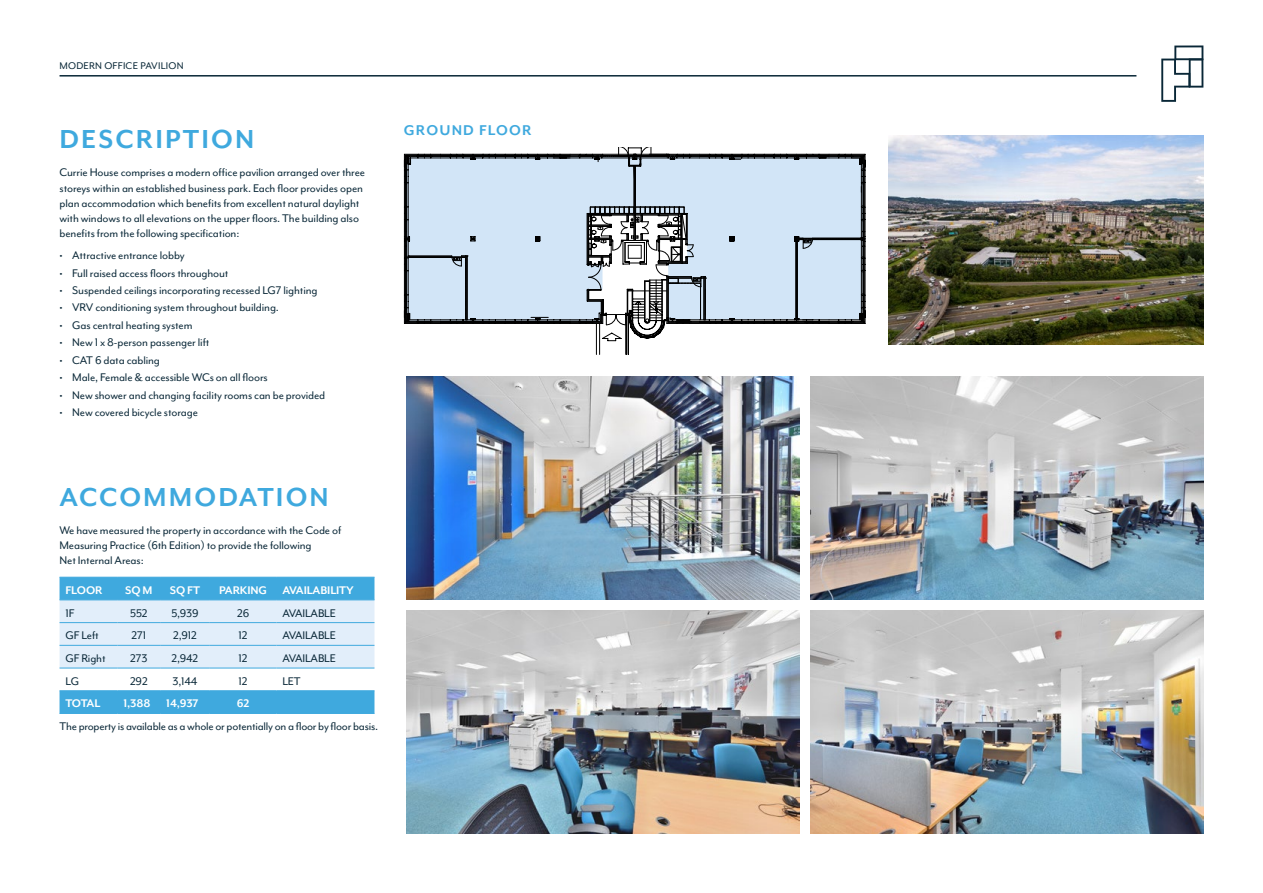
<style>
.page{position:relative;width:1263px;height:893px;background:#fff}
.page>*{position:absolute;margin:0;border:0;box-sizing:border-box;transform-origin:0 0}
.t1{font:700 30px "Mr Eaves Mod OT";letter-spacing:.07em;color:#3fa9de}
.t2{font:700 16.35px "Mr Eaves Mod OT";letter-spacing:.07em;color:#3fa9de}
.t3{font:12.75px/15.3px "Mr Eaves Mod OT";letter-spacing:-.01em;color:#092737}
.t4{font:700 12.75px "Mr Eaves Mod OT";letter-spacing:-.01em;color:#fff}
.t5{font:11.1px "Mr Eaves Mod OT";letter-spacing:.02em;color:#092737}
</style>
<div class="page">
<hr style="left:60px;top:75px;width:1076px;height:2px;background:#092737">
<svg style="left:60px;top:578px;width:314px;height:90px;background:#b8dcf2"></svg>
<div style="left:60px;top:691px;width:314px;height:22px;background:#3fa9de"></div>
<hr style="left:60px;top:577px;width:58px;height:1px;background:#3fa9de">
<hr style="left:118px;top:577px;width:42px;height:1px;background:#3fa9de">
<hr style="left:160px;top:577px;width:50px;height:1px;background:#3fa9de">
<hr style="left:210px;top:577px;width:66px;height:1px;background:#3fa9de">
<hr style="left:276px;top:577px;width:98px;height:1px;background:#3fa9de">
<hr style="left:60px;top:599px;width:58px;height:1px;background:#3fa9de">
<hr style="left:118px;top:599px;width:42px;height:1px;background:#3fa9de">
<hr style="left:160px;top:599px;width:50px;height:1px;background:#3fa9de">
<hr style="left:210px;top:599px;width:66px;height:1px;background:#3fa9de">
<hr style="left:276px;top:599px;width:98px;height:1px;background:#3fa9de">
<hr style="left:60px;top:622px;width:58px;height:1px;background:#3fa9de">
<hr style="left:118px;top:622px;width:42px;height:1px;background:#3fa9de">
<hr style="left:160px;top:622px;width:50px;height:1px;background:#3fa9de">
<hr style="left:210px;top:622px;width:66px;height:1px;background:#3fa9de">
<hr style="left:276px;top:622px;width:98px;height:1px;background:#3fa9de">
<hr style="left:60px;top:645px;width:58px;height:1px;background:#3fa9de">
<hr style="left:118px;top:645px;width:42px;height:1px;background:#3fa9de">
<hr style="left:160px;top:645px;width:50px;height:1px;background:#3fa9de">
<hr style="left:210px;top:645px;width:66px;height:1px;background:#3fa9de">
<hr style="left:276px;top:645px;width:98px;height:1px;background:#3fa9de">
<hr style="left:60px;top:668px;width:58px;height:1px;background:#3fa9de">
<hr style="left:118px;top:668px;width:42px;height:1px;background:#3fa9de">
<hr style="left:160px;top:668px;width:50px;height:1px;background:#3fa9de">
<hr style="left:210px;top:668px;width:66px;height:1px;background:#3fa9de">
<hr style="left:276px;top:668px;width:98px;height:1px;background:#3fa9de">
<hr style="left:60px;top:690px;width:58px;height:1px;background:#3fa9de">
<hr style="left:118px;top:690px;width:42px;height:1px;background:#3fa9de">
<hr style="left:160px;top:690px;width:50px;height:1px;background:#3fa9de">
<hr style="left:210px;top:690px;width:66px;height:1px;background:#3fa9de">
<hr style="left:276px;top:690px;width:98px;height:1px;background:#3fa9de">
<hr style="left:60px;top:713px;width:58px;height:1px;background:#3fa9de">
<hr style="left:118px;top:713px;width:42px;height:1px;background:#3fa9de">
<hr style="left:160px;top:713px;width:50px;height:1px;background:#3fa9de">
<hr style="left:210px;top:713px;width:66px;height:1px;background:#3fa9de">
<hr style="left:276px;top:713px;width:98px;height:1px;background:#3fa9de">
<img style="left:407px;top:377px;width:392px;height:223px">
<img style="left:811px;top:377px;width:392px;height:223px">
<img style="left:407px;top:611px;width:392px;height:222px">
<img style="left:811px;top:611px;width:392px;height:222px">
<svg style="left:1161px;top:45px;width:42px;height:57px"></svg>
<hr style="left:599px;top:323px;width:1px;height:31px;background:#000">
<hr style="left:596px;top:323px;width:1px;height:31px;background:#000">
<svg style="left:404px;top:182px;width:2px;height:26px"></svg>
<svg style="left:404px;top:154px;width:15px;height:17px"></svg>
<hr style="left:626px;top:315px;width:1px;height:39px;background:#000">
<hr style="left:628px;top:315px;width:1px;height:39px;background:#000">
<svg style="left:406px;top:155px;width:222px;height:186px;background:#cbdbea"></svg>
<svg style="left:430px;top:154px;width:151px;height:6px"></svg>
<svg style="left:587px;top:147px;width:279px;height:192px"></svg>
<img style="left:889px;top:135px;width:314px;height:210px">
<p class="t5" style="left:60px;top:59px;width:126px">MODERN OFFICE PAVILION</p>
<h1 class="t1" style="left:60px;top:122px;width:196px">DESCRIPTION</h1>
<p class="t3" style="left:60px;top:165px;width:307px">Currie House comprises a modern office pavilion arranged over three storeys within an established business park. Each floor provides open plan accommodation which benefits from excellent natural daylight with windows to all elevations on the upper floors. The building also benefits from the following specification:</p>
<p class="t3" style="left:60px;top:248px;width:127px">• Attractive entrance lobby</p>
<p class="t3" style="left:60px;top:265px;width:171px">• Full raised access floors throughout</p>
<p class="t3" style="left:60px;top:282px;width:259px">• Suspended ceilings incorporating recessed LG7 lighting</p>
<p class="t3" style="left:60px;top:300px;width:221px">• VRV conditioning system throughout building.</p>
<p class="t3" style="left:60px;top:317px;width:135px">• Gas central heating system</p>
<p class="t3" style="left:60px;top:335px;width:151px">• New 1 x 8-person passenger lift</p>
<p class="t3" style="left:60px;top:352px;width:102px">• CAT 6 data cabling</p>
<p class="t3" style="left:60px;top:370px;width:210px">• Male, Female &amp; accessible WCs on all floors</p>
<p class="t3" style="left:60px;top:387px;width:267px">• New shower and changing facility rooms can be provided</p>
<p class="t3" style="left:60px;top:404px;width:140px">• New covered bicycle storage</p>
<p class="t2" style="left:404px;top:121px;width:129px">GROUND FLOOR</p>
<h1 class="t1" style="left:60px;top:480px;width:271px">ACCOMMODATION</h1>
<p class="t3" style="left:60px;top:522px;width:283px">We have measured the property in accordance with the Code of<br>Measuring Practice (6th Edition) to provide the following<br>Net Internal Areas:</p>
<p class="t4" style="left:66px;top:583px;width:39px">FLOOR</p>
<p class="t4" style="left:125px;top:583px;width:29px">SQ M</p>
<p class="t4" style="left:170px;top:583px;width:32px">SQ FT</p>
<p class="t4" style="left:219px;top:583px;width:136px">PARKING AVAILABILITY</p>
<p class="t3" style="left:66px;top:605px;width:11px">1F</p>
<p class="t3" style="left:130px;top:605px;width:19px">552</p>
<p class="t3" style="left:171px;top:605px;width:29px">5,939</p>
<p class="t3" style="left:237px;top:605px;width:14px">26</p>
<p class="t3" style="left:282px;top:605px;width:55px">AVAILABLE</p>
<p class="t3" style="left:66px;top:628px;width:35px">GF Left</p>
<p class="t3" style="left:132px;top:628px;width:16px">271</p>
<p class="t3" style="left:173px;top:628px;width:25px">2,912</p>
<p class="t3" style="left:239px;top:628px;width:11px">12</p>
<p class="t3" style="left:282px;top:628px;width:55px">AVAILABLE</p>
<p class="t3" style="left:66px;top:650px;width:42px">GF Right</p>
<p class="t3" style="left:130px;top:650px;width:19px">273</p>
<p class="t3" style="left:172px;top:650px;width:28px">2,942</p>
<p class="t3" style="left:239px;top:650px;width:11px">12</p>
<p class="t3" style="left:282px;top:650px;width:55px">AVAILABLE</p>
<p class="t3" style="left:66px;top:673px;width:15px">LG</p>
<p class="t3" style="left:130px;top:673px;width:19px">292</p>
<p class="t3" style="left:173px;top:673px;width:26px">3,144</p>
<p class="t3" style="left:239px;top:673px;width:11px">12</p>
<p class="t3" style="left:282px;top:673px;width:20px">LET</p>
<p class="t4" style="left:66px;top:696px;width:36px">TOTAL</p>
<p class="t4" style="left:124px;top:696px;width:76px">1,388 14,937</p>
<p class="t4" style="left:237px;top:696px;width:14px">62</p>
<p class="t3" style="left:60px;top:718px;width:320px">The property is available as a whole or potentially on a floor by floor basis.</p>
</div>
